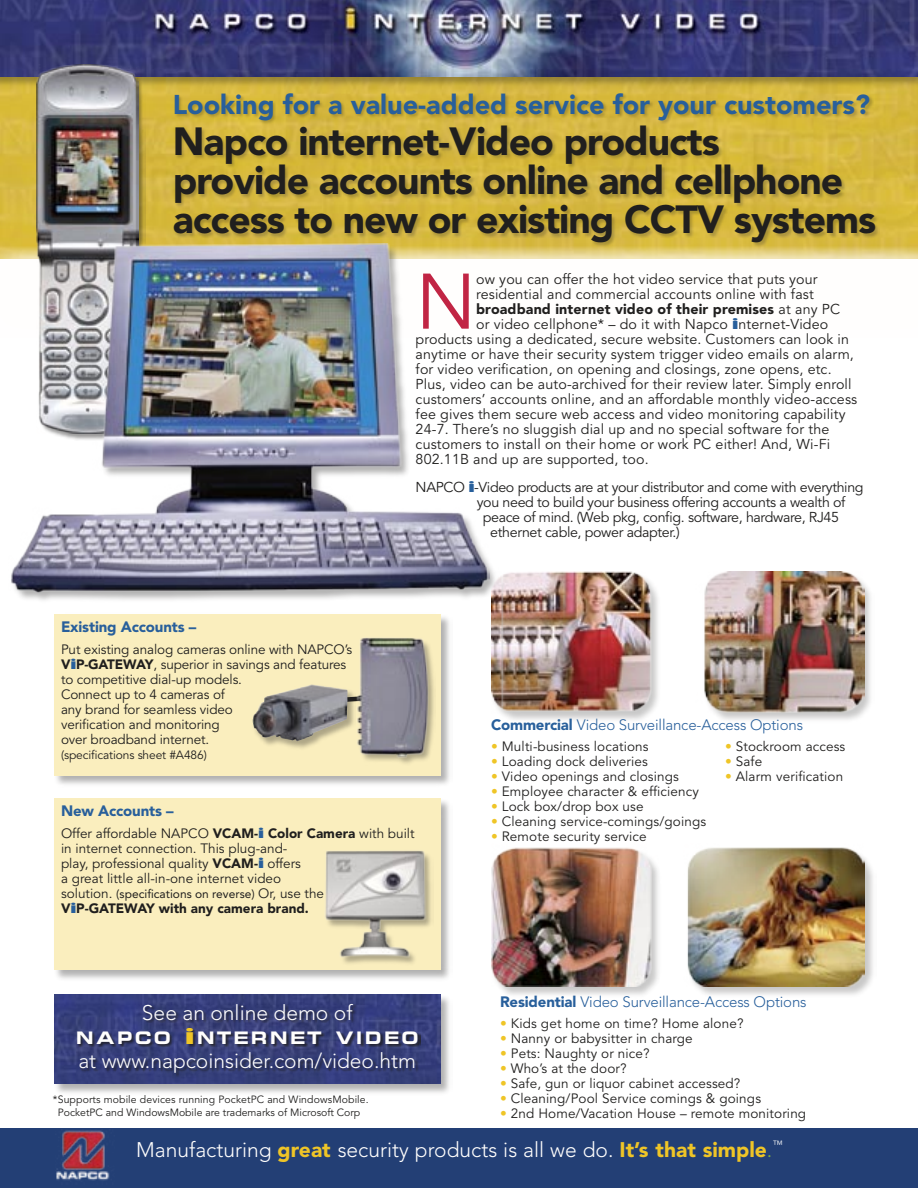
<style>
.page{position:relative;width:918px;height:1188px;background:#fff}
.page>*{position:absolute;margin:0;border:0;box-sizing:border-box;transform-origin:0 0}
.t1{font:77.85px "Avenir";color:#c12544}
.t2{font:900 39px "Avenir";letter-spacing:-.025em;color:#201f1e}
.t3{font:900 27px "Avenir";color:#285f9b}
.backtexxt{font:300 21px "Avenir";color:#fffefd}
.t4{font:700 18px "Eurostyle Extended";letter-spacing:.155em;color:#fffefd}
.t5{font:300 15px "Avenir";letter-spacing:-.01em;color:#285f9b}
.t6{font:900 15px "Avenir";letter-spacing:-.01em;color:#285f9b}
.t7{font:14.25px "Avenir";letter-spacing:.01em;color:#201f1e}
.t8{font:14.25px "Avenir";letter-spacing:-.025em;color:#201f1e}
.t9{font:900 14.25px "Avenir";letter-spacing:.01em;color:#201f1e}
.t10{font:13.5px/15px "Avenir";letter-spacing:.01em;color:#201f1e}
.t11{font:13.5px/15px "Avenir";letter-spacing:-.01em;color:#201f1e}
.t12{font:900 13.5px "Avenir";color:#201f1e}
.t13{font:12px "Avenir";color:#201f1e}
.t14{font:12px "Avenir";letter-spacing:-.01em;color:#201f1e}
.t15{font:10.5px "Avenir";letter-spacing:.01em;color:#201f1e}
.s1{font-weight:400}
.s2{font-family:"Braggadocio";color:#285f9b}
.s3{font-weight:900}
.s4{font-size:13.5px}
.s5{font-family:"Braggadocio";font-weight:400;color:#285f9b}
.s6{font-family:"Braggadocio";font-weight:400;font-size:21px;color:#efc527}
.s7{color:#efc527}
.s8{font-weight:900;color:#efc527}
.s9{color:#81b041}
</style>
<div class="page">
<img style="left:0;top:89px;width:918px;height:157px">
<div style="left:0;top:0;width:918px;height:89px;background:#201f1e;opacity:.35"></div>
<img style="left:0;top:0;width:918px;height:77px">
<div style="left:489px;top:570px;width:386px;height:153px;background:#201f1e;opacity:.25"></div>
<img style="left:491px;top:572px;width:374px;height:141px">
<div style="left:53px;top:796px;width:400px;height:186px;background:#201f1e;opacity:.35"></div>
<div style="left:55px;top:798px;width:386px;height:172px;background:#faeebe"></div>
<div style="left:53px;top:612px;width:400px;height:176px;background:#201f1e;opacity:.35"></div>
<div style="left:55px;top:614px;width:386px;height:162px;background:#faeebe"></div>
<div style="left:0;top:1128px;width:918px;height:60px;background:#233f75"></div>
<div style="left:172px;top:92px;width:708px;height:156px;background:#201f1e;opacity:.25"></div>
<div style="left:324px;top:850px;width:109px;height:115px;background:#201f1e;opacity:.35"></div>
<img style="left:324px;top:850px;width:107px;height:109px">
<div style="left:357px;top:637px;width:79px;height:129px;background:#201f1e;opacity:.35"></div>
<img style="left:356px;top:637px;width:74px;height:121px">
<div style="left:251px;top:684px;width:105px;height:66px;background:#201f1e;opacity:.35"></div>
<img style="left:253px;top:685px;width:95px;height:56px">
<div style="left:36px;top:64px;width:109px;height:376px;background:#201f1e;opacity:.45"></div>
<img style="left:37px;top:65px;width:102px;height:177px">
<div style="left:489px;top:848px;width:387px;height:150px;background:#201f1e;opacity:.25"></div>
<img style="left:491px;top:847px;width:374px;height:140px">
<img style="left:56px;top:1130px;width:54px;height:51px">
<div style="left:11px;top:242px;width:488px;height:362px;background:#201f1e;opacity:.35"></div>
<img style="left:9px;top:243px;width:480px;height:351px">
<div style="left:53px;top:993px;width:400px;height:103px;background:#201f1e;opacity:.35"></div>
<img style="left:55px;top:995px;width:386px;height:89px">
<div style="left:77px;top:1004px;width:344px;height:72px;background:#201f1e;opacity:.75"></div>
<p class="t3" style="left:173px;top:88px;width:699px">Looking for a value-added service for your customers?</p>
<p class="t2" style="left:173px;top:118px;width:549px">Napco internet-Video products</p>
<p class="t2" style="left:173px;top:157px;width:672px">provide accounts online and cellphone</p>
<p class="t2" style="left:173px;top:196px;width:705px">access to new or existing CCTV systems</p>
<p class="t1" style="left:416px;top:257px;width:62px">N</p>
<p class="t7" style="left:476px;top:271px;width:343px">ow you can offer the hot video service that puts your</p>
<p class="t7" style="left:476px;top:286px;width:339px">residential and commercial accounts online with fast</p>
<p class="t9" style="left:476px;top:300px;width:366px">broadband internet video of their premises <span class="s1">at any PC</span></p>
<p class="t7" style="left:476px;top:316px;width:354px">or video cellphone* – do it with Napco <span class="s2">i</span>nternet-Video</p>
<p class="t7" style="left:416px;top:331px;width:435px">products using a dedicated, secure website. Customers can look in</p>
<p class="t7" style="left:416px;top:346px;width:440px">anytime or have their security system trigger video emails on alarm,</p>
<p class="t7" style="left:416px;top:361px;width:417px">for video verification, on opening and closings, zone opens, etc.</p>
<p class="t7" style="left:416px;top:376px;width:437px">Plus, video can be auto-archived for their review later. Simply enroll</p>
<p class="t7" style="left:416px;top:391px;width:443px">customers’ accounts online, and an affordable monthly video-access</p>
<p class="t7" style="left:416px;top:406px;width:431px">fee gives them secure web access and video monitoring capability</p>
<p class="t7" style="left:416px;top:421px;width:415px">24-7. There’s no sluggish dial up and no special software for the</p>
<p class="t7" style="left:416px;top:436px;width:416px">customers to install on their home or work PC either! And, Wi-Fi</p>
<p class="t7" style="left:416px;top:451px;width:235px">802.11B and up are supported, too.</p>
<p class="t8" style="left:416px;top:479px;width:449px">NAPCO <span class="s2">i</span>-Video products are at your distributor and come with everything</p>
<p class="t8" style="left:477px;top:494px;width:370px">you need to build your business offering accounts a wealth of</p>
<p class="t8" style="left:483px;top:509px;width:358px">peace of mind. (Web pkg, config. software, hardware, RJ45</p>
<p class="t8" style="left:490px;top:524px;width:191px">ethernet cable, power adapter.)</p>
<p class="t6" style="left:61px;top:618px;width:137px">Existing Accounts –</p>
<p class="t11" style="left:61px;top:642px;width:293px">Put existing analog cameras online with NAPCO’s <span class="s3">V</span><span class="s2">i</span><span class="s3">P-GATEWAY</span>, superior in savings and features to competitive dial-up models.<br>Connect up to 4 cameras of<br>any brand for seamless video<br>verification and monitoring<br>over broadband internet.</p>
<p class="t14" style="left:61px;top:748px;width:147px">(specifications sheet #A486)</p>
<p class="t6" style="left:61px;top:802px;width:114px">New Accounts –</p>
<p class="t10" style="left:61px;top:826px;width:355px">Offer affordable NAPCO <span class="s3">VCAM-</span><span class="s2">i</span> <span class="s3">Color Camera</span> with built in internet connection. This plug-and-<br>play, professional quality <span class="s3">VCAM-</span><span class="s2">i</span> offers<br>a great little all-in-one internet video</p>
<p class="t13" style="left:61px;top:886px;width:265px"><span class="s4">solution.</span> (specifications on reverse) <span class="s4">Or, use the</span></p>
<p class="t12" style="left:61px;top:900px;width:249px">V<span class="s5">i</span>P-GATEWAY with any camera brand.</p>
<p class="backtexxt" style="left:142px;top:1000px;width:212px">See an online demo of</p>
<p class="t4" style="left:76px;top:1026px;width:344px">NAPCO <span class="s6">i</span>NTERNET VIDEO</p>
<p class="backtexxt" style="left:78px;top:1048px;width:339px">at www.napcoinsider.com/video.htm</p>
<p class="t15" style="left:53px;top:1094px;width:317px">*Supports mobile devices running PocketPC and WindowsMobile.</p>
<p class="t15" style="left:58px;top:1106px;width:304px">PocketPC and WindowsMobile are trademarks of Microsoft Corp</p>
<p class="t5" style="left:491px;top:716px;width:314px"><span class="s3">Commercial</span> Video Surveillance-Access Options</p>
<p class="t10" style="left:491px;top:740px;width:159px"><span class="s7">•</span> Multi-business locations</p>
<p class="t10" style="left:725px;top:740px;width:122px"><span class="s7">•</span> Stockroom access</p>
<p class="t10" style="left:491px;top:755px;width:158px"><span class="s7">•</span> Loading dock deliveries</p>
<p class="t10" style="left:725px;top:755px;width:39px"><span class="s7">•</span> Safe</p>
<p class="t10" style="left:491px;top:770px;width:189px"><span class="s7">•</span> Video openings and closings</p>
<p class="t10" style="left:725px;top:770px;width:120px"><span class="s7">•</span> Alarm verification</p>
<p class="t10" style="left:491px;top:785px;width:209px"><span class="s7">•</span> Employee character &amp; efficiency</p>
<p class="t10" style="left:491px;top:800px;width:154px"><span class="s7">•</span> Lock box/drop box use</p>
<p class="t10" style="left:491px;top:815px;width:217px"><span class="s7">•</span> Cleaning service-comings/goings</p>
<p class="t10" style="left:491px;top:830px;width:157px"><span class="s7">•</span> Remote security service</p>
<p class="t5" style="left:500px;top:993px;width:308px"><span class="s3">Residential</span> Video Surveillance-Access Options</p>
<p class="t10" style="left:500px;top:1016px;width:245px"><span class="s7">•</span> Kids get home on time? Home alone?</p>
<p class="t10" style="left:500px;top:1031px;width:194px"><span class="s7">•</span> Nanny or babysitter in charge</p>
<p class="t10" style="left:500px;top:1046px;width:151px"><span class="s7">•</span> Pets: Naughty or nice?</p>
<p class="t10" style="left:500px;top:1061px;width:128px"><span class="s7">•</span> Who’s at the door?</p>
<p class="t10" style="left:500px;top:1076px;width:242px"><span class="s7">•</span> Safe, gun or liquor cabinet accessed?</p>
<p class="t10" style="left:500px;top:1091px;width:263px"><span class="s7">•</span> Cleaning/Pool Service comings &amp; goings</p>
<p class="t10" style="left:500px;top:1106px;width:308px"><span class="s7">•</span> 2nd Home/Vacation House – remote monitoring</p>
<p class="backtexxt" style="left:136px;top:1137px;width:648px">Manufacturing <span class="s8">great</span> security products is all we do. <span class="s8">It’s that simple</span><span class="s9">.</span><sup>™</sup></p>
</div>
